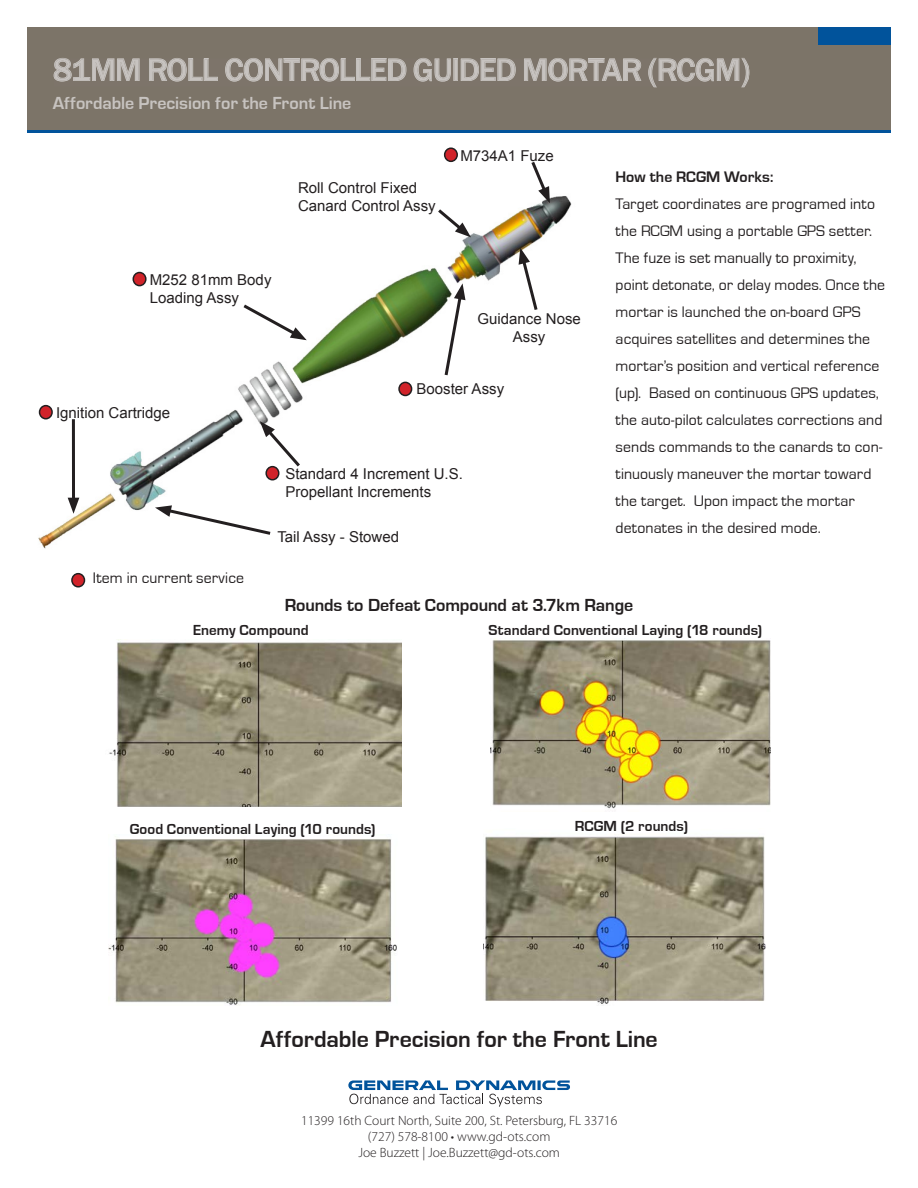
<style>
.page{position:relative;width:918px;height:1188px;background:#fff}
.page>*{position:absolute;margin:0;border:0;box-sizing:border-box;transform-origin:0 0}
.t1{font:31.5px "Framina";color:#c7c3c0}
.t2{font:700 24px "Eurostile";letter-spacing:-.005em;color:#231f20}
.t3{font:700 18px "Eurostile";letter-spacing:-.005em;color:#c7c3c0}
.t4{font:700 18px "Eurostile";letter-spacing:-.005em;color:#231f20}
.t5{font:15.75px/27px "Eurostile";letter-spacing:.005em;color:#231f20}
.t6{font:700 15.75px "Eurostile";color:#231f20}
.t7{font:15px/18px "Arial";color:#231f20}
.t8{font:700 15px "Eurostile";letter-spacing:.005em;color:#231f20}
.t9{font:300 13.5px/16.2px "Myriad Pro";color:#231f20;text-align:center}
</style>
<div class="page">
<img style="left:38px;top:196px;width:534px;height:353px">
<hr style="left:72px;top:419px;width:3px;height:84px;background:#231f20">
<svg style="left:68px;top:498px;width:11px;height:16px"></svg>
<svg style="left:155px;top:505px;width:119px;height:32px"></svg>
<svg style="left:443px;top:283px;width:22px;height:95px"></svg>
<svg style="left:519px;top:248px;width:21px;height:65px"></svg>
<svg style="left:529px;top:162px;width:21px;height:41px"></svg>
<svg style="left:240px;top:302px;width:67px;height:38px"></svg>
<svg style="left:435px;top:206px;width:36px;height:31px"></svg>
<div style="left:40px;top:406px;width:12px;height:13px;background:#d1232a;border-radius:50%"></div>
<div style="left:39px;top:405px;width:14px;height:14px;border:2px solid #231f20;border-radius:50%"></div>
<div style="left:72px;top:574px;width:12px;height:13px;background:#d1232a;border-radius:50%"></div>
<div style="left:71px;top:573px;width:14px;height:15px;border:2px solid #231f20;border-radius:50%"></div>
<div style="left:133px;top:273px;width:13px;height:13px;background:#d1232a;border-radius:50%"></div>
<div style="left:133px;top:272px;width:14px;height:14px;border:2px solid #231f20;border-radius:50%"></div>
<div style="left:445px;top:148px;width:12px;height:13px;background:#d1232a;border-radius:50%"></div>
<div style="left:444px;top:147px;width:14px;height:15px;border:2px solid #231f20;border-radius:50%"></div>
<div style="left:399px;top:382px;width:13px;height:13px;background:#d1232a;border-radius:50%"></div>
<div style="left:398px;top:382px;width:14px;height:14px;border:2px solid #231f20;border-radius:50%"></div>
<div style="left:266px;top:467px;width:13px;height:13px;background:#d1232a;border-radius:50%"></div>
<div style="left:265px;top:466px;width:14px;height:15px;border:2px solid #231f20;border-radius:50%"></div>
<div style="left:27px;top:116px;width:864px;height:17px;background:linear-gradient(to right,#01539b,#01539b)"></div>
<div style="left:27px;top:27px;width:864px;height:102px;background:#7c7468"></div>
<svg style="left:53px;top:58px;width:87px;height:24px"></svg>
<svg style="left:149px;top:58px;width:69px;height:24px"></svg>
<svg style="left:225px;top:58px;width:182px;height:24px"></svg>
<svg style="left:414px;top:58px;width:336px;height:29px"></svg>
<div style="left:819px;top:27px;width:72px;height:18px;background:#01539b"></div>
<svg style="left:348px;top:1080px;width:222px;height:27px"></svg>
<img style="left:483px;top:836px;width:283px;height:168px">
<img style="left:491px;top:639px;width:280px;height:170px">
<img style="left:109px;top:838px;width:288px;height:167px">
<svg style="left:260px;top:421px;width:43px;height:49px"></svg>
<img style="left:109px;top:640px;width:293px;height:167px">
<h1 class="t1" style="left:53px;top:51px;width:699px">81MM ROLL CONTROLLED GUIDED MORTAR (RCGM)</h1>
<p class="t3" style="left:53px;top:93px;width:300px">Affordable Precision for the Front Line</p>
<p class="t7" style="left:298px;top:179px;width:139px">Roll Control Fixed<br>Canard Control Assy</p>
<p class="t7" style="left:460px;top:147px;width:95px">M734A1 Fuze</p>
<p class="t7" style="left:150px;top:271px;width:123px">M252 81mm Body<br>Loading Assy</p>
<p class="t7" style="left:56px;top:404px;width:116px">Ignition Cartridge</p>
<p class="t7" style="left:477px;top:309px;width:105px;text-align:center">Guidance Nose<br>Assy</p>
<p class="t7" style="left:417px;top:379px;width:89px">Booster Assy</p>
<p class="t7" style="left:285px;top:465px;width:179px">Standard 4 Increment U.S.<br>Propellant Increments</p>
<p class="t5" style="left:93px;top:565px;width:153px">Item in current service</p>
<p class="t7" style="left:277px;top:528px;width:123px">Tail Assy - Stowed</p>
<p class="t6" style="left:616px;top:168px;width:159px">How the RCGM Works:</p>
<p class="t5" style="left:616px;top:191px;width:271px">Target coordinates are programed into the RCGM using a portable GPS setter.<br>The fuze is set manually to proximity, point detonate, or delay modes. Once the mortar is launched the on-board GPS acquires satellites and determines the mortar’s position and vertical reference (up). Based on continuous GPS updates, the auto-pilot calculates corrections and sends commands to the canards to con&shy;tinuously maneuver the mortar toward the target. Upon impact the mortar detonates in the desired mode.</p>
<p class="t4" style="left:285px;top:595px;width:350px">Rounds to Defeat Compound at 3.7km Range</p>
<p class="t8" style="left:193px;top:622px;width:117px">Enemy Compound</p>
<p class="t8" style="left:130px;top:820px;width:247px">Good Conventional Laying (10 rounds)</p>
<p class="t8" style="left:489px;top:622px;width:275px">Standard Conventional Laying (18 rounds)</p>
<p class="t8" style="left:575px;top:818px;width:115px">RCGM (2 rounds)</p>
<h2 class="t2" style="left:261px;top:1026px;width:399px">Affordable Precision for the Front Line</h2>
<p class="t9" style="left:301px;top:1112px;width:318px">11399 16th Court North, Suite 200, St. Petersburg, FL 33716 (727) 578-8100 • www.gd-ots.com<br>Joe Buzzett | Joe.Buzzett@gd-ots.com</p>
</div>
